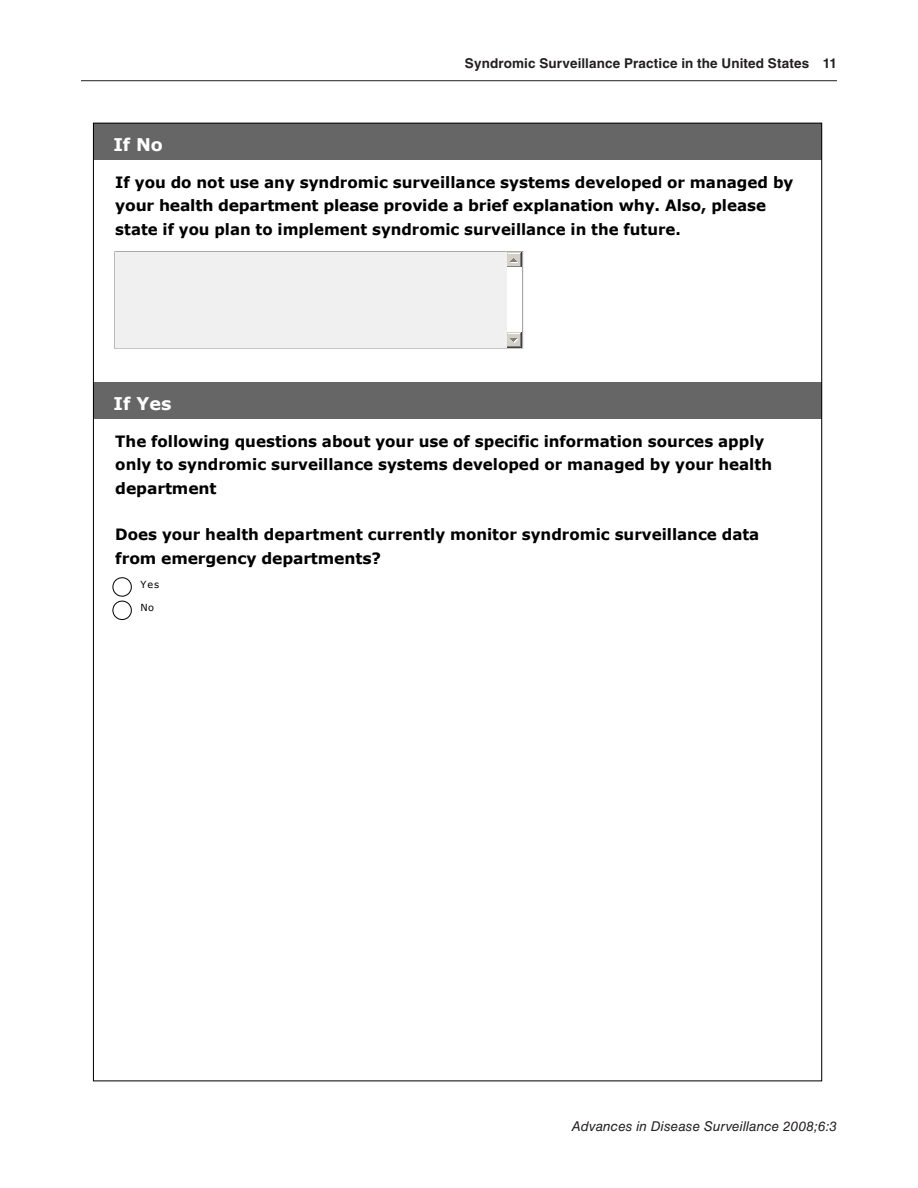
<style>
.page{position:relative;width:918px;height:1188px;background:#fff}
.page>*{position:absolute;margin:0;border:0;box-sizing:border-box;transform-origin:0 0}
.t1{font:700 17.55px "Verdana";letter-spacing:.005em;color:#fff}
.t2{font:700 15.6px/23.4px "Verdana";color:#000}
.t3{font:700 13.5px "Helvetica LT Std";letter-spacing:.01em;color:#231f20}
.t4{font:italic 13.5px "Helvetica LT Std";letter-spacing:.005em;color:#231f20}
.t5{font:9.75px "Verdana";color:#000}
</style>
<div class="page">
<hr style="left:81px;top:80px;width:756px;height:1px;background:#231f20">
<div style="left:94px;top:124px;width:728px;height:36px;background:#666"></div>
<div style="left:94px;top:383px;width:728px;height:36px;background:#666"></div>
<hr style="left:116px;top:251px;width:407px;height:1px;background:#999">
<hr style="left:114px;top:252px;width:1px;height:96px;background:#999">
<hr style="left:522px;top:252px;width:1px;height:95px;background:#999">
<hr style="left:115px;top:348px;width:408px;height:1px;background:#999">
<svg style="left:507px;top:252px;width:15px;height:15px"></svg>
<svg style="left:507px;top:332px;width:15px;height:16px"></svg>
<div style="left:115px;top:252px;width:392px;height:96px;background:#f0f0f0"></div>
<svg style="left:112px;top:577px;width:20px;height:43px"></svg>
<p class="t1" style="left:113px;top:133px;width:51px">If No</p>
<p class="t3" style="left:465px;top:55px;width:374px">Syndromic Surveillance Practice in the United States 11</p>
<p class="t2" style="left:115px;top:170px;width:680px">If you do not use any syndromic surveillance systems developed or managed by your health department please provide a brief explanation why. Also, please state if you plan to implement syndromic surveillance in the future.</p>
<p class="t1" style="left:113px;top:392px;width:60px">If Yes</p>
<p class="t2" style="left:115px;top:429px;width:658px">The following questions about your use of specific information sources apply only to syndromic surveillance systems developed or managed by your health department</p>
<p class="t2" style="left:115px;top:522px;width:646px">Does your health department currently monitor syndromic surveillance data from emergency departments?</p>
<p class="t5" style="left:141px;top:578px;width:20px">Yes</p>
<p class="t5" style="left:141px;top:602px;width:15px">No</p>
<p class="t4" style="left:572px;top:1118px;width:267px">Advances in Disease Surveillance 2008;6:3</p>
</div>
